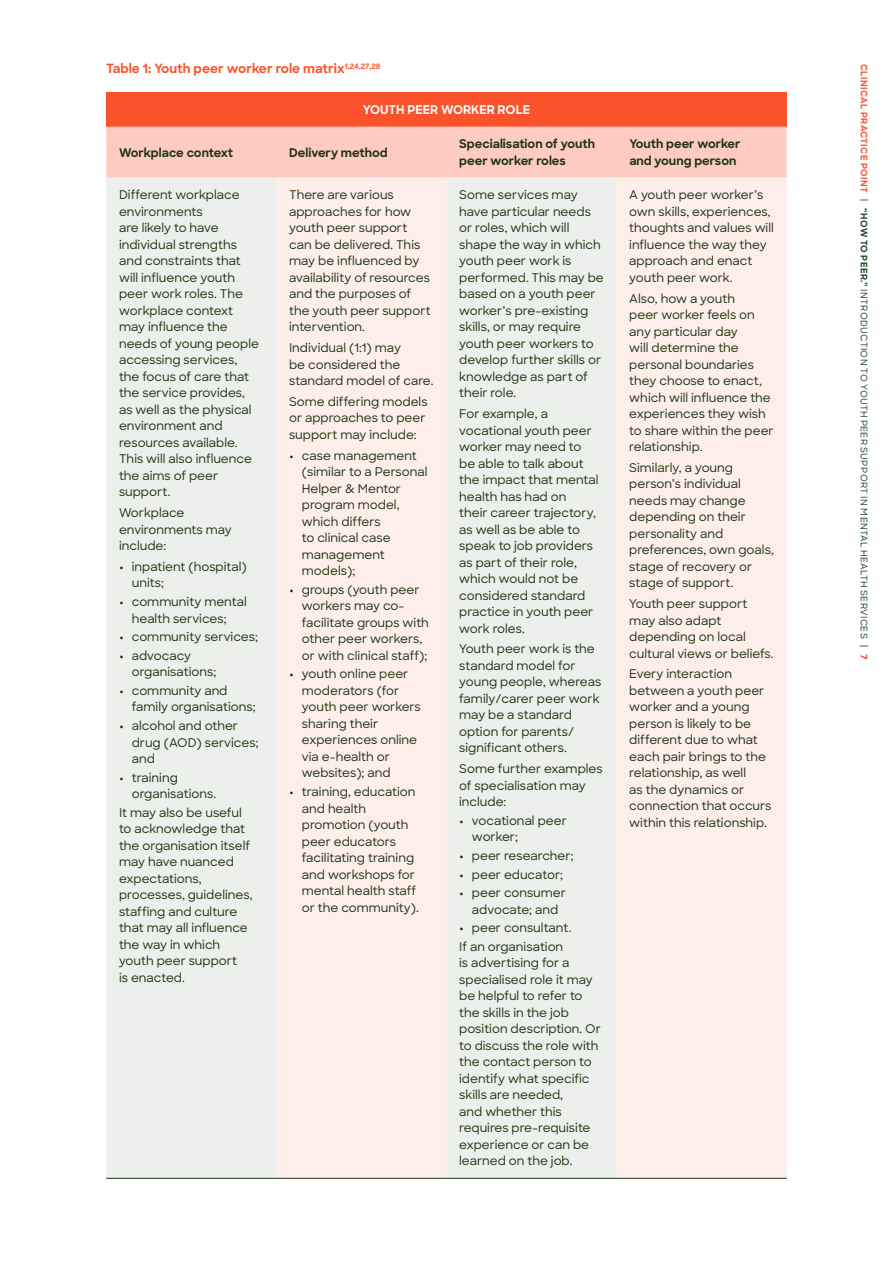
<style>
.page{position:relative;width:893px;height:1263px;background:#fff}
.page>*{position:absolute;margin:0;border:0;box-sizing:border-box;transform-origin:0 0}
.t1{font:700 12.75px "Sharp Sans";color:#fa532c}
.t2{font:500 12px/16.5px "Sharp Sans";color:#1e3510}
.t3{font:700 12px/16.5px "Sharp Sans";color:#1e3510}
.t4{font:700 12px "Sharp Sans";color:#fff}
.t5{font:500 9px "Sharp Sans";letter-spacing:.045em;color:#1c4221}
.s1{font-weight:700}
.s2{font-weight:700;color:#f15632}
.s3{font-weight:800;color:#f15632}
</style>
<div class="page">
<div style="left:106px;top:92px;width:681px;height:35px;background:#fa532c"></div>
<div style="left:106px;top:127px;width:681px;height:51px;background:#fdcbc0"></div>
<div style="left:106px;top:178px;width:170px;height:1000px;background:#edefec"></div>
<svg style="left:276px;top:178px;width:511px;height:1000px;background:#f8eeea"></svg>
<hr style="left:106px;top:1178px;width:170px;height:1px;background:#1e3510">
<hr style="left:276px;top:1178px;width:170px;height:1px;background:#1e3510">
<hr style="left:446px;top:1178px;width:171px;height:1px;background:#1e3510">
<hr style="left:617px;top:1178px;width:170px;height:1px;background:#1e3510">
<p class="t1" style="left:106px;top:59px;width:276px">Table 1: Youth peer worker role matrix<sup>1,24,27,28</sup></p>
<p class="t4" style="left:363px;top:101px;width:169px">YOUTH PEER WORKER ROLE</p>
<p class="t3" style="left:119px;top:144px;width:116px">Workplace context</p>
<p class="t3" style="left:289px;top:144px;width:100px">Delivery method</p>
<p class="t3" style="left:459px;top:135px;width:137px">Specialisation of youth peer worker roles</p>
<p class="t3" style="left:629px;top:135px;width:113px">Youth peer worker and young person</p>
<p class="t2" style="left:119px;top:186px;width:141px">Different workplace environments<br>are likely to have individual strengths and constraints that will influence youth peer work roles. The workplace context may influence the needs of young people accessing services, the focus of care that the service provides, as well as the physical environment and resources available.<br>This will also influence the aims of peer support.</p>
<p class="t2" style="left:119px;top:504px;width:114px">Workplace environments may include:</p>
<p class="t2" style="left:132px;top:558px;width:116px;text-indent:-13px"><span class="s1">•</span> inpatient (hospital) units;</p>
<p class="t2" style="left:132px;top:593px;width:116px;text-indent:-13px"><span class="s1">•</span> community mental health services;</p>
<p class="t2" style="left:119px;top:628px;width:140px"><span class="s1">•</span> community services;</p>
<p class="t2" style="left:132px;top:647px;width:86px;text-indent:-13px"><span class="s1">•</span> advocacy organisations;</p>
<p class="t2" style="left:132px;top:682px;width:125px;text-indent:-13px"><span class="s1">•</span> community and family organisations;</p>
<p class="t2" style="left:132px;top:717px;width:128px;text-indent:-13px"><span class="s1">•</span> alcohol and other drug (AOD) services; and</p>
<p class="t2" style="left:132px;top:768px;width:86px;text-indent:-13px"><span class="s1">•</span> training organisations.</p>
<p class="t2" style="left:119px;top:804px;width:135px">It may also be useful to acknowledge that the organisation itself may have nuanced expectations, processes, guidelines, staffing and culture that may all influence the way in which youth peer support<br>is enacted.</p>
<p class="t2" style="left:629px;top:186px;width:146px">A youth peer worker’s own skills, experiences, thoughts and values will influence the way they approach and enact youth peer work.</p>
<p class="t2" style="left:629px;top:289px;width:146px">Also, how a youth<br>peer worker feels on any particular day<br>will determine the personal boundaries they choose to enact, which will influence the experiences they wish to share within the peer relationship.</p>
<p class="t2" style="left:629px;top:459px;width:146px">Similarly, a young person’s individual needs may change depending on their personality and preferences, own goals, stage of recovery or stage of support.</p>
<p class="t2" style="left:629px;top:595px;width:146px">Youth peer support may also adapt depending on local cultural views or beliefs.</p>
<p class="t2" style="left:629px;top:665px;width:144px">Every interaction between a youth peer worker and a young person is likely to be different due to what each pair brings to the relationship, as well<br>as the dynamics or connection that occurs within this relationship.</p>
<p class="t2" style="left:289px;top:186px;width:143px">There are various approaches for how youth peer support can be delivered. This may be influenced by availability of resources and the purposes of the youth peer support intervention.</p>
<p class="t2" style="left:289px;top:339px;width:146px">Individual (1:1) may<br>be considered the standard model of care.</p>
<p class="t2" style="left:289px;top:393px;width:140px">Some differing models or approaches to peer support may include:</p>
<p class="t2" style="left:302px;top:446px;width:127px;text-indent:-13px"><span class="s1">•</span> case management (similar to a Personal<br>Helper &amp; Mentor program model, which differs<br>to clinical case management models);</p>
<p class="t2" style="left:302px;top:581px;width:129px;text-indent:-13px"><span class="s1">•</span> groups (youth peer workers may co&shy;facilitate groups with other peer workers, or with clinical staff);</p>
<p class="t2" style="left:302px;top:665px;width:120px;text-indent:-13px"><span class="s1">•</span> youth online peer moderators (for youth peer workers sharing their experiences online via e-health or websites); and</p>
<p class="t2" style="left:302px;top:783px;width:118px;text-indent:-13px"><span class="s1">•</span> training, education and health promotion (youth peer educators facilitating training and workshops for mental health staff or the community).</p>
<p class="t2" style="left:459px;top:186px;width:146px">Some services may have particular needs or roles, which will shape the way in which youth peer work is performed. This may be based on a youth peer worker’s pre-existing skills, or may require youth peer workers to develop further skills or knowledge as part of their role.</p>
<p class="t2" style="left:459px;top:405px;width:141px">For example, a vocational youth peer worker may need to be able to talk about the impact that mental health has had on<br>their career trajectory, as well as be able to speak to job providers as part of their role, which would not be considered standard practice in youth peer work roles.</p>
<p class="t2" style="left:459px;top:640px;width:144px">Youth peer work is the standard model for young people, whereas family/carer peer work may be a standard option for parents/ significant others.</p>
<p class="t2" style="left:459px;top:760px;width:145px">Some further examples of specialisation may include:</p>
<p class="t2" style="left:472px;top:812px;width:96px;text-indent:-13px"><span class="s1">•</span> vocational peer worker;</p>
<p class="t2" style="left:459px;top:847px;width:116px"><span class="s1">•</span> peer researcher;</p>
<p class="t2" style="left:459px;top:865px;width:105px"><span class="s1">•</span> peer educator;</p>
<p class="t2" style="left:459px;top:884px;width:108px;text-align:center"><span class="s1">•</span> peer consumer advocate; and</p>
<p class="t2" style="left:459px;top:918px;width:114px;line-height:18.6px"><span class="s1">•</span> peer consultant.<br>If an organisation</p>
<p class="t2" style="left:459px;top:954px;width:143px">is advertising for a specialised role it may be helpful to refer to the skills in the job position description. Or to discuss the role with the contact person to identify what specific skills are needed,<br>and whether this requires pre-requisite experience or can be learned on the job.</p>
<p class="t5" style="left:871px;top:64px;width:598px;rotate:90deg"><span class="s2">CLINICAL PRACTICE POINT</span> | <span class="s1">“HOW TO PEER.”</span> INTRODUCTION TO YOUTH PEER SUPPORT IN MENTAL HEALTH SERVICES | <span class="s3">7</span></p>
</div>
